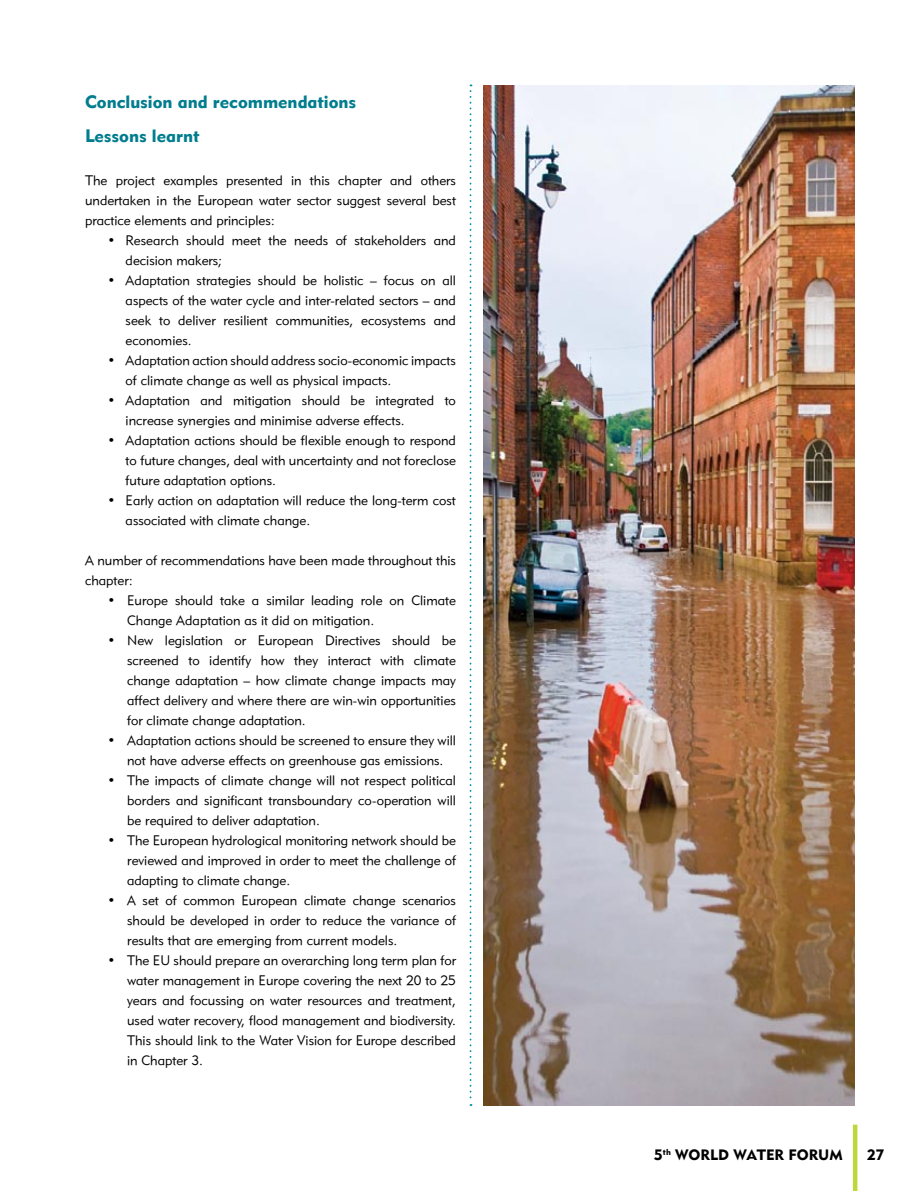
<style>
.page{position:relative;width:915px;height:1191px;background:#fff}
.page>*{position:absolute;margin:0;border:0;box-sizing:border-box;transform-origin:0 0}
.t1{font:18px/34.2px "Geometric 415 Black BT";color:#007d8e}
.t2{font:15px "Geometric 415 Black BT";color:#000}
.t3{font:13.5px/20px "Geometric 415 Lite BT";color:#000;text-align:justify}
</style>
<div class="page">
<div style="left:852px;top:1124px;width:5px;height:67px;background:#bed73b"></div>
<svg style="left:469px;top:84px;width:2px;height:1022px"></svg>
<img style="left:483px;top:86px;width:371px;height:1019px">
<h1 class="t1" style="left:85px;top:84px;width:272px">Conclusion and recommendations<br>Lessons learnt</h1>
<p class="t3" style="left:85px;top:170px;width:372px">The project examples presented in this chapter and others undertaken in the European water sector suggest several best practice elements and principles:</p>
<p class="t3" style="left:126px;top:230px;width:332px;text-indent:-18px">• Research should meet the needs of stakeholders and decision makers;</p>
<p class="t3" style="left:126px;top:270px;width:332px;text-indent:-18px">• Adaptation strategies should be holistic – focus on all aspects of the water cycle and inter-related sectors – and seek to deliver resilient communities, ecosystems and economies.</p>
<p class="t3" style="left:126px;top:350px;width:332px;text-indent:-18px">• Adaptation action should address socio-economic impacts of climate change as well as physical impacts.</p>
<p class="t3" style="left:126px;top:390px;width:332px;text-indent:-18px">• Adaptation and mitigation should be integrated to increase synergies and minimise adverse effects.</p>
<p class="t3" style="left:126px;top:430px;width:332px;text-indent:-18px">• Adaptation actions should be flexible enough to respond to future changes, deal with uncertainty and not foreclose future adaptation options.</p>
<p class="t3" style="left:126px;top:490px;width:332px;text-indent:-18px">• Early action on adaptation will reduce the long-term cost associated with climate change.</p>
<p class="t3" style="left:85px;top:550px;width:372px">A number of recommendations have been made throughout this chapter:</p>
<p class="t3" style="left:127px;top:590px;width:330px;text-indent:-19px">• Europe should take a similar leading role on Climate<br>Change Adaptation as it did on mitigation.</p>
<p class="t3" style="left:127px;top:630px;width:330px;text-indent:-19px">• New legislation or European Directives should be screened to identify how they interact with climate change adaptation – how climate change impacts may affect delivery and where there are win-win opportunities for climate change adaptation.</p>
<p class="t3" style="left:108px;top:730px;width:350px;text-align:center">• Adaptation actions should be screened to ensure they will not have adverse effects on greenhouse gas emissions.</p>
<p class="t3" style="left:127px;top:770px;width:330px;text-indent:-19px">• The impacts of climate change will not respect political borders and significant transboundary co-operation will be required to deliver adaptation.</p>
<p class="t3" style="left:127px;top:830px;width:330px;text-indent:-19px">• The European hydrological monitoring network should be reviewed and improved in order to meet the challenge of adapting to climate change.</p>
<p class="t3" style="left:127px;top:890px;width:330px;text-indent:-19px">• A set of common European climate change scenarios should be developed in order to reduce the variance of results that are emerging from current models.</p>
<p class="t3" style="left:127px;top:949px;width:330px;text-indent:-19px">• The EU should prepare an overarching long term plan for water management in Europe covering the next 20 to 25 years and focussing on water resources and treatment, used water recovery, flood management and biodiversity.<br>This should link to the Water Vision for Europe described in Chapter 3.</p>
<p class="t2" style="left:654px;top:1145px;width:190px">5<sup>th</sup> WORLD WATER FORUM</p>
<p class="t2" style="left:866px;top:1145px;width:19px">27</p>
</div>
